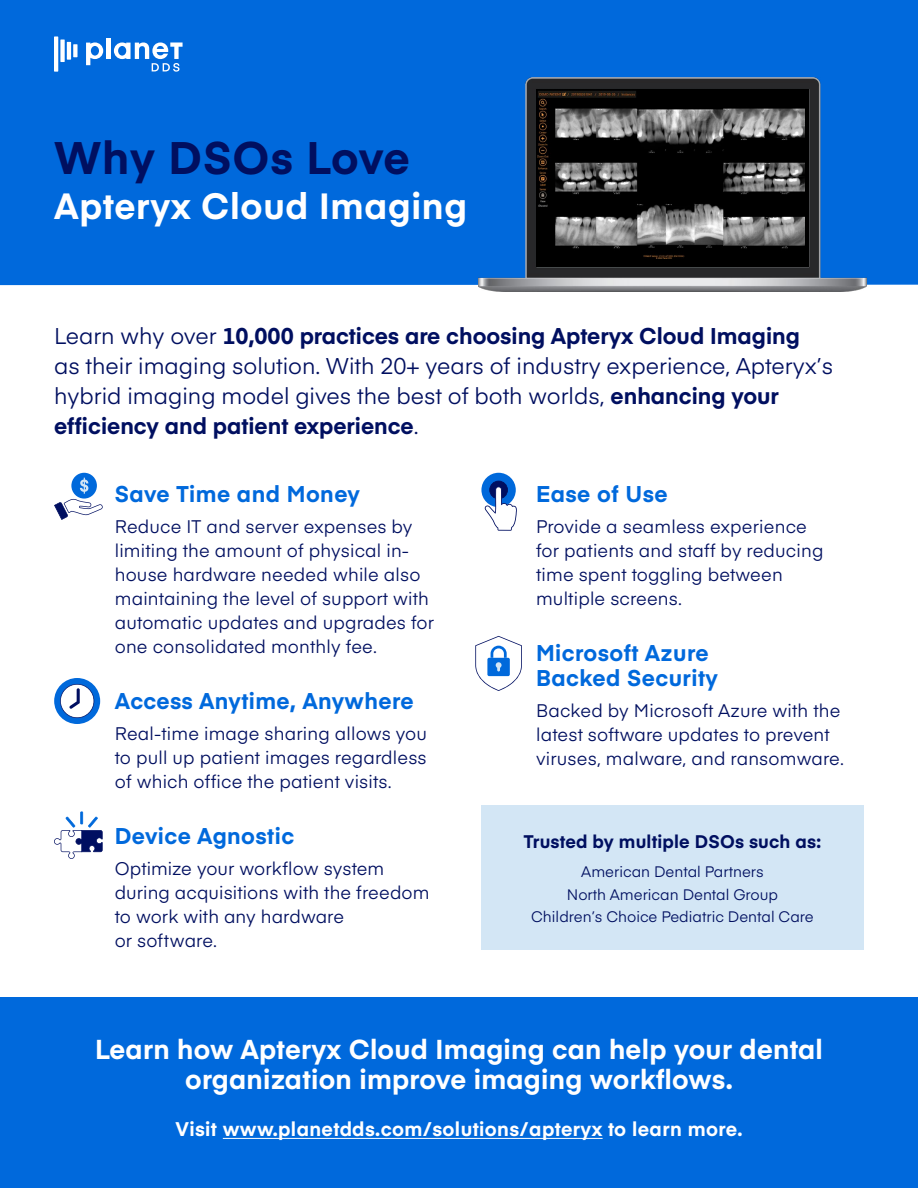
<style>
.page{position:relative;width:918px;height:1188px;background:#fff}
.page>*{position:absolute;margin:0;border:0;box-sizing:border-box;transform-origin:0 0}
.t1{font:700 45px "Eina 03";letter-spacing:.02em;color:#000f60}
.t2{font:700 36px "Eina 03";letter-spacing:.02em;color:#fff}
.t3{font:700 27px/30px "Eina 03";letter-spacing:.01em;color:#fff;text-align:center}
.t4{font:22.5px/30px "Eina 03";color:#000f60}
.t5{font:700 22.5px/25.5px "Eina 03";letter-spacing:.02em;color:#0069dc}
.t6{font:700 19.5px "Eina 03";letter-spacing:.02em;color:#fff}
.t7{font:18px/24px "Eina 03";letter-spacing:.01em;color:#000f60}
.t8{font:700 18px "Eina 03";letter-spacing:.01em;color:#000f60}
.t9{font:15px/22.5px "Eina 03";color:#000f60;text-align:center}
.s1{font-weight:700}
</style>
<div class="page">
<svg style="left:54px;top:812px;width:49px;height:47px"></svg>
<div style="left:54px;top:678px;width:46px;height:46px;background:#0069db;border-radius:50%"></div>
<svg style="left:60px;top:684px;width:34px;height:34px"></svg>
<div style="left:71px;top:473px;width:26px;height:26px;background:#0069db;border-radius:50%"></div>
<svg style="left:54px;top:478px;width:49px;height:42px"></svg>
<svg style="left:475px;top:636px;width:47px;height:55px"></svg>
<div style="left:481px;top:473px;width:35px;height:34px;background:#0069db;border-radius:50%"></div>
<svg style="left:484px;top:481px;width:33px;height:50px"></svg>
<div style="left:481px;top:806px;width:383px;height:144px;background:#d3e6f5"></div>
<div style="left:0;top:998px;width:918px;height:190px;background:#0069dc"></div>
<hr style="left:223px;top:1138px;width:380px;height:1px;background:#fff">
<div style="left:0;top:0;width:918px;height:285px;background:#0069dc"></div>
<div style="left:106px;top:38px;width:5px;height:21px;background:#fff"></div>
<svg style="left:86px;top:42px;width:17px;height:23px"></svg>
<hr style="left:54px;top:36px;width:4px;height:36px;background:#fff">
<div style="left:60px;top:40px;width:5px;height:22px;background:#fff"></div>
<hr style="left:67px;top:42px;width:4px;height:18px;background:#fff">
<div style="left:73px;top:44px;width:5px;height:13px;background:#fff"></div>
<svg style="left:114px;top:42px;width:69px;height:30px"></svg>
<img style="left:478px;top:78px;width:388px;height:213px">
<img style="left:536px;top:89px;width:273px;height:178px">
<div style="left:554px;top:102px;width:255px;height:165px;background:#000"></div>
<img style="left:555px;top:108px;width:250px;height:151px">
<h1 class="t1" style="left:54px;top:124px;width:357px">Why DSOs Love</h1>
<h2 class="t2" style="left:54px;top:179px;width:414px">Apteryx Cloud Imaging</h2>
<p class="t4" style="left:54px;top:319px;width:781px">Learn why over <span class="s1">10,000 practices are choosing Apteryx Cloud Imaging<br></span>as their imaging solution. With 20+ years of industry experience, Apteryx’s hybrid imaging model gives the best of both worlds, <span class="s1">enhancing your efficiency and patient experience</span>.</p>
<p class="t5" style="left:115px;top:480px;width:247px">Save Time and Money</p>
<p class="t7" style="left:115px;top:513px;width:321px">Reduce IT and server expenses by limiting the amount of physical in&shy;house hardware needed while also maintaining the level of support with automatic updates and upgrades for one consolidated monthly fee.</p>
<p class="t5" style="left:115px;top:687px;width:300px">Access Anytime, Anywhere</p>
<p class="t7" style="left:115px;top:720px;width:314px;text-align:justify">Real-time image sharing allows you to pull up patient images regardless of which office the patient visits.</p>
<p class="t5" style="left:115px;top:822px;width:181px">Device Agnostic</p>
<p class="t7" style="left:115px;top:855px;width:316px">Optimize your workflow system during acquisitions with the freedom to work with any hardware<br>or software.</p>
<p class="t5" style="left:536px;top:480px;width:133px">Ease of Use</p>
<p class="t7" style="left:536px;top:513px;width:289px">Provide a seamless experience for patients and staff by reducing time spent toggling between multiple screens.</p>
<p class="t5" style="left:536px;top:639px;width:183px">Microsoft Azure<br>Backed Security</p>
<p class="t7" style="left:536px;top:698px;width:309px">Backed by Microsoft Azure with the latest software updates to prevent viruses, malware, and ransomware.</p>
<p class="t8" style="left:524px;top:828px;width:299px">Trusted by multiple DSOs such as:</p>
<p class="t9" style="left:531px;top:860px;width:284px">American Dental Partners<br>North American Dental Group<br>Children’s Choice Pediatric Dental Care</p>
<h3 class="t3" style="left:95px;top:1033px;width:729px">Learn how Apteryx Cloud Imaging can help your dental organization improve imaging workflows.</h3>
<p class="t6" style="left:175px;top:1115px;width:569px">Visit www.planetdds.com/solutions/apteryx to learn more.</p>
</div>
